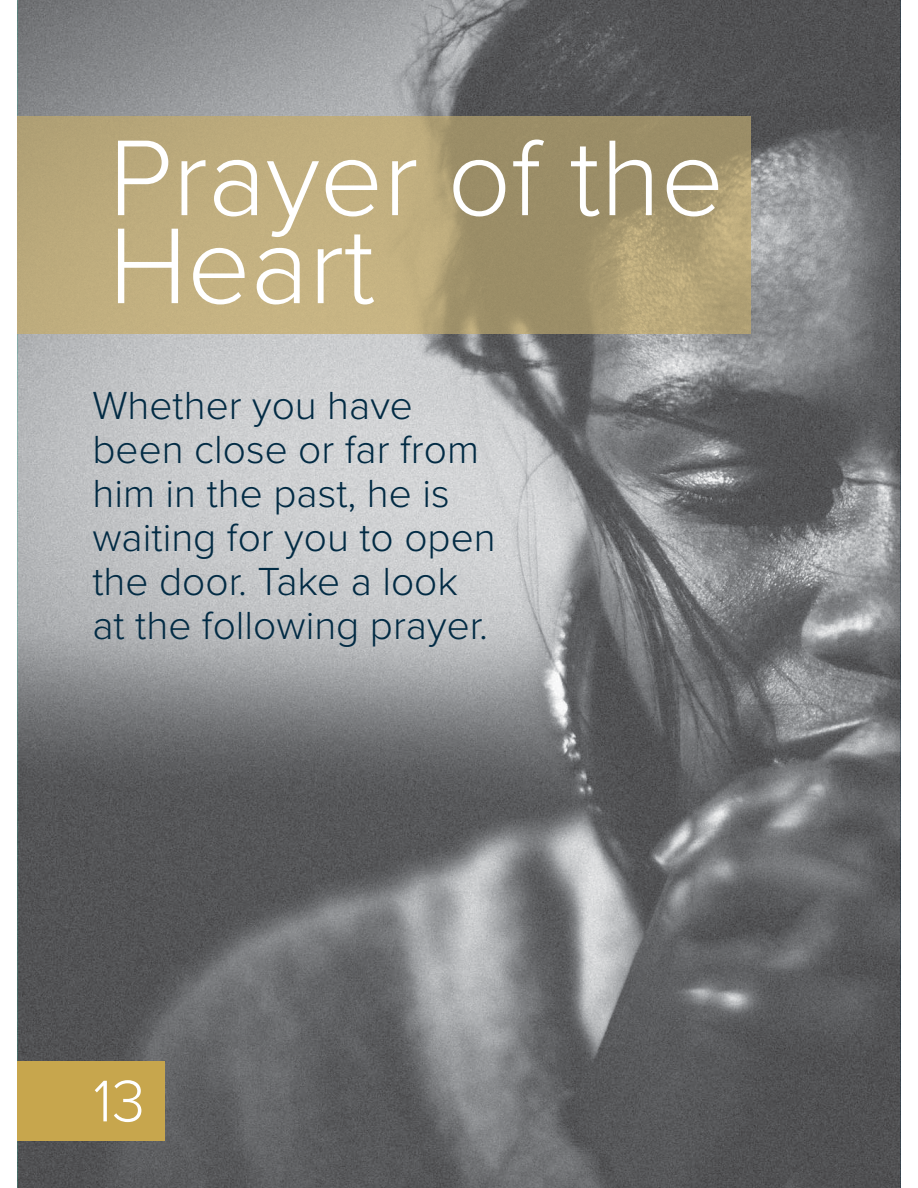
<style>
.page{position:relative;width:918px;height:1188px;background:#fff}
.page>*{position:absolute;margin:0;border:0;box-sizing:border-box;transform-origin:0 0}
.t1{font:300 111.75px/88.1px "Proxima Nova";color:#fff}
.t2{font:300 60.9px "Proxima Nova";color:#fff}
.t3{font:300 40.65px/44px "Proxima Nova";color:#022b44}
</style>
<div class="page">
<img style="left:17px;top:0;width:884px;height:1188px">
<div style="left:17px;top:1061px;width:148px;height:79px;background:#c7a64d"></div>
<img style="left:17px;top:117px;width:733px;height:216px">
<h1 class="t1" style="left:109px;top:141px;width:617px">Prayer of the<br>Heart</h1>
<p class="t3" style="left:92px;top:386px;width:405px">Whether you have been close or far from him in the past, he is waiting for you to open the door. Take a look at the following prayer.</p>
<h2 class="t2" style="left:93px;top:1078px;width:53px">13</h2>
</div>
